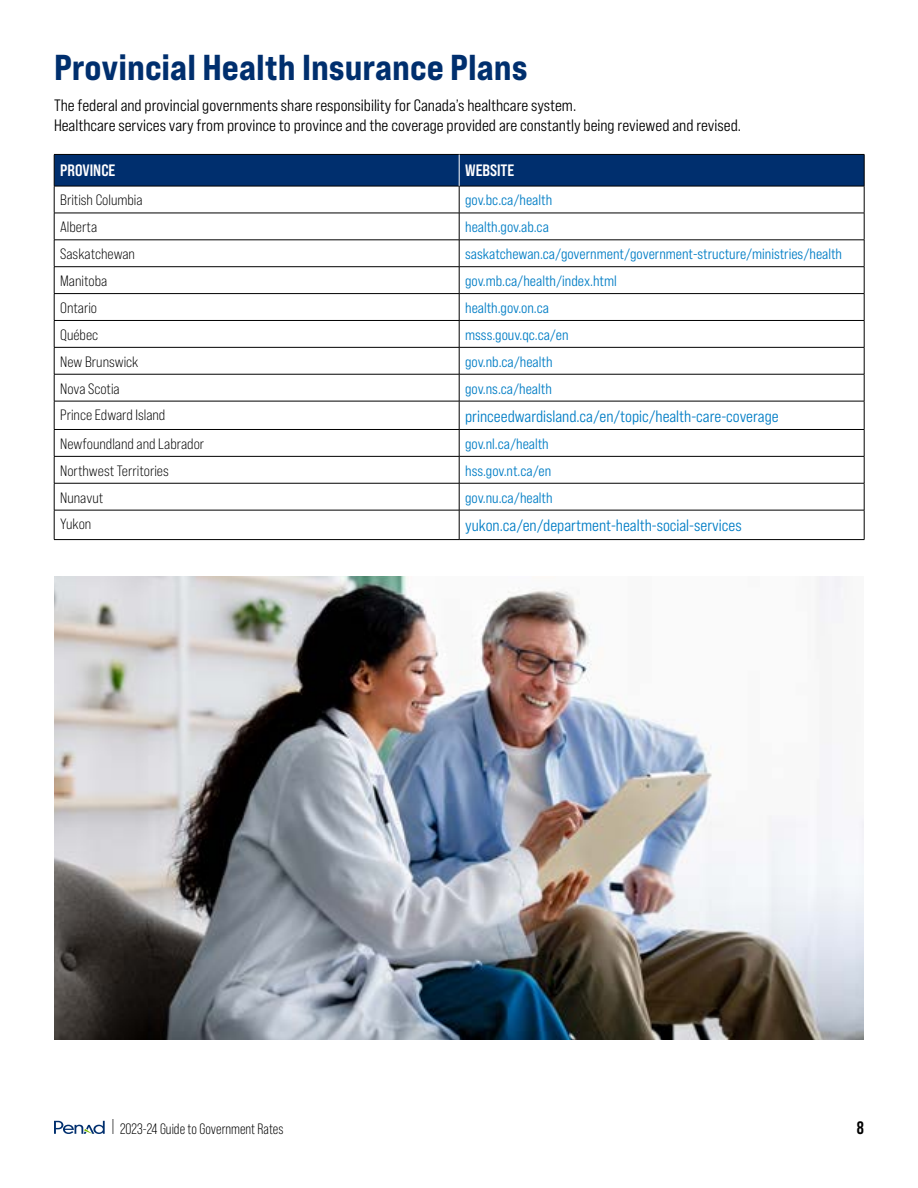
<style>
.page{position:relative;width:918px;height:1188px;background:#fff}
.page>*{position:absolute;margin:0;border:0;box-sizing:border-box;transform-origin:0 0}
.t1{font:36px "Bebas Neue Pro Exp Eb";color:#002f6e}
.t2{font:700 18px "Bebas Neue Pro";color:#000}
.t3{font:16.5px/19.5px "Bebas Neue Pro Sm E Md";color:#000}
.t4{font:16.5px "Bebas Neue Pro Sm E Md";color:#007dc5}
.t5{font:16.5px "Bebas Neue Pro Sm E Bd";color:#fff}
.t6{font:15px "Bebas Neue Pro Sm E Md";color:#007dc5}
.t7{font:15px "Bebas Neue Pro Sm E Bk";color:#000}
.t8{font:15px "Bebas Neue Pro";color:#000}
</style>
<div class="page">
<svg style="left:54px;top:154px;width:811px;height:385px"></svg>
<hr style="left:54px;top:539px;width:405px;height:1px;background:#000">
<hr style="left:459px;top:539px;width:405px;height:1px;background:#000">
<hr style="left:459px;top:155px;width:1px;height:31px;background:#fff">
<svg style="left:54px;top:1121px;width:51px;height:13px"></svg>
<img style="left:54px;top:577px;width:810px;height:463px">
<h1 class="t1" style="left:54px;top:44px;width:475px">Provincial Health Insurance Plans</h1>
<p class="t3" style="left:54px;top:95px;width:689px">The federal and provincial governments share responsibility for Canada’s healthcare system.<br>Healthcare services vary from province to province and the coverage provided are constantly being reviewed and revised.</p>
<p class="t5" style="left:60px;top:161px;width:57px">PROVINCE</p>
<p class="t5" style="left:465px;top:161px;width:51px">WEBSITE</p>
<p class="t7" style="left:60px;top:191px;width:84px">British Columbia</p>
<p class="t6" style="left:465px;top:191px;width:88px">gov.bc.ca/health</p>
<p class="t7" style="left:60px;top:218px;width:38px">Alberta</p>
<p class="t6" style="left:465px;top:218px;width:85px">health.gov.ab.ca</p>
<p class="t7" style="left:60px;top:245px;width:76px">Saskatchewan</p>
<p class="t6" style="left:465px;top:245px;width:378px">saskatchewan.ca/government/government-structure/ministries/health</p>
<p class="t7" style="left:60px;top:272px;width:49px">Manitoba</p>
<p class="t6" style="left:465px;top:272px;width:153px">gov.mb.ca/health/index.html</p>
<p class="t7" style="left:60px;top:299px;width:39px">Ontario</p>
<p class="t6" style="left:465px;top:299px;width:85px">health.gov.on.ca</p>
<p class="t7" style="left:60px;top:326px;width:40px">Québec</p>
<p class="t6" style="left:465px;top:326px;width:105px">msss.gouv.qc.ca/en</p>
<p class="t7" style="left:60px;top:353px;width:80px">New Brunswick</p>
<p class="t6" style="left:465px;top:353px;width:89px">gov.nb.ca/health</p>
<p class="t7" style="left:60px;top:380px;width:61px">Nova Scotia</p>
<p class="t6" style="left:465px;top:380px;width:88px">gov.ns.ca/health</p>
<p class="t7" style="left:60px;top:406px;width:107px">Prince Edward Island</p>
<p class="t4" style="left:465px;top:407px;width:315px">princeedwardisland.ca/en/topic/health-care-coverage</p>
<p class="t7" style="left:60px;top:435px;width:146px">Newfoundland and Labrador</p>
<p class="t6" style="left:465px;top:435px;width:85px">gov.nl.ca/health</p>
<p class="t7" style="left:60px;top:462px;width:110px">Northwest Territories</p>
<p class="t6" style="left:465px;top:462px;width:88px">hss.gov.nt.ca/en</p>
<p class="t7" style="left:60px;top:489px;width:45px">Nunavut</p>
<p class="t6" style="left:465px;top:489px;width:89px">gov.nu.ca/health</p>
<p class="t7" style="left:60px;top:516px;width:33px">Yukon</p>
<p class="t4" style="left:465px;top:516px;width:278px">yukon.ca/en/department-health-social-services</p>
<p class="t8" style="left:111px;top:1120px;width:174px">| 2023-24 Guide to Government Rates</p>
<p class="t2" style="left:857px;top:1117px;width:9px">8</p>
</div>
